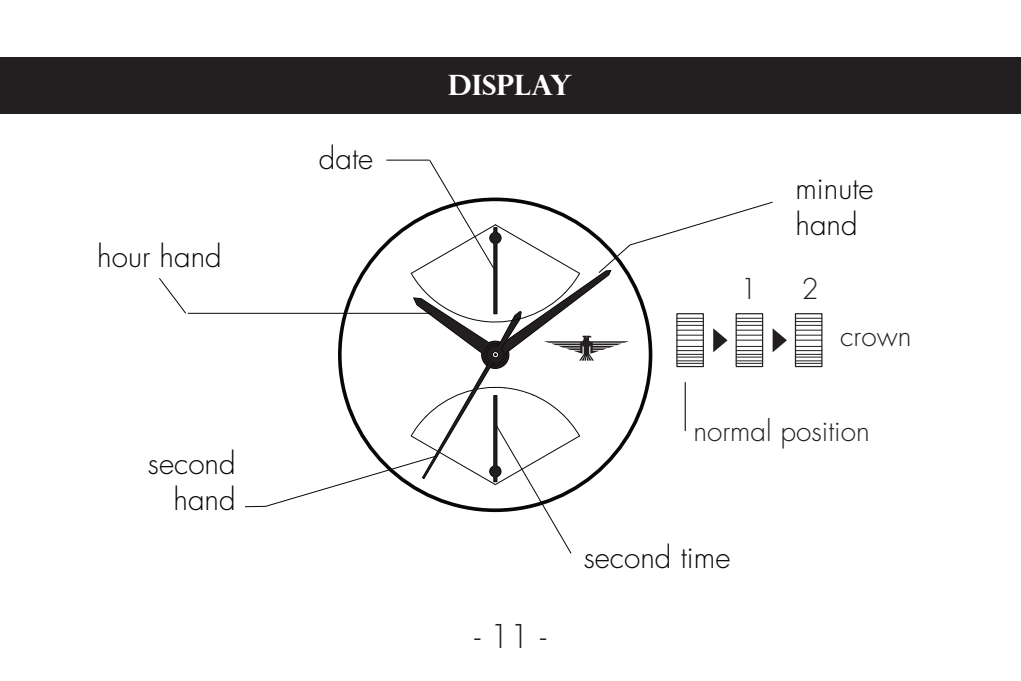
<style>
.page{position:relative;width:1021px;height:681px;background:#fff}
.page>*{position:absolute;margin:0;border:0;box-sizing:border-box;transform-origin:0 0}
.t1{font:300 32px "Futura";color:#231f20}
.t2{font:300 29.6px/35.6px "Futura";color:#090608}
.t3{font:300 28px "Futura";color:#231f20}
.t4{font:700 28px "Perpetua Titling";color:#fff}
</style>
<div class="page">
<div style="left:0;top:57px;width:1020px;height:56px;background:#231f20"></div>
<svg style="left:159px;top:278px;width:27px;height:36px"></svg>
<hr style="left:188px;top:312px;width:244px;height:2px;background:#090608">
<svg style="left:244px;top:159px;width:543px;height:395px"></svg>
<hr style="left:736px;top:362px;width:26px;height:2px;background:#231f20">
<svg style="left:796px;top:315px;width:24px;height:50px"></svg>
<div style="left:794px;top:313px;width:28px;height:54px;border:1px solid #231f20"></div>
<hr style="left:795px;top:317px;width:26px;height:2px;background:#231f20">
<svg style="left:795px;top:321px;width:26px;height:1px"></svg>
<hr style="left:795px;top:324px;width:26px;height:2px;background:#231f20">
<hr style="left:795px;top:329px;width:26px;height:2px;background:#231f20">
<hr style="left:795px;top:334px;width:26px;height:2px;background:#231f20">
<svg style="left:795px;top:339px;width:26px;height:1px"></svg>
<hr style="left:795px;top:345px;width:26px;height:2px;background:#231f20">
<svg style="left:795px;top:350px;width:26px;height:11px"></svg>
<hr style="left:795px;top:362px;width:26px;height:2px;background:#231f20">
<p class="t2" style="left:97px;top:239px;width:126px">hour hand</p>
<p class="t2" style="left:148px;top:446px;width:89px;text-align:right">second hand</p>
<p class="t2" style="left:319px;top:141px;width:56px">date</p>
<p class="t4" style="left:448px;top:68px;width:126px">Display</p>
<p class="t2" style="left:795px;top:171px;width:80px">minute hand</p>
<p class="t3" style="left:740px;top:270px;width:19px">1</p>
<p class="t3" style="left:801px;top:270px;width:19px">2</p>
<p class="t3" style="left:840px;top:317px;width:73px">crown</p>
<p class="t3" style="left:693px;top:412px;width:178px">normal position</p>
<p class="t1" style="left:474px;top:614px;width:73px">- 11 -</p>
<p class="t2" style="left:583px;top:540px;width:148px">second time</p>
</div>
